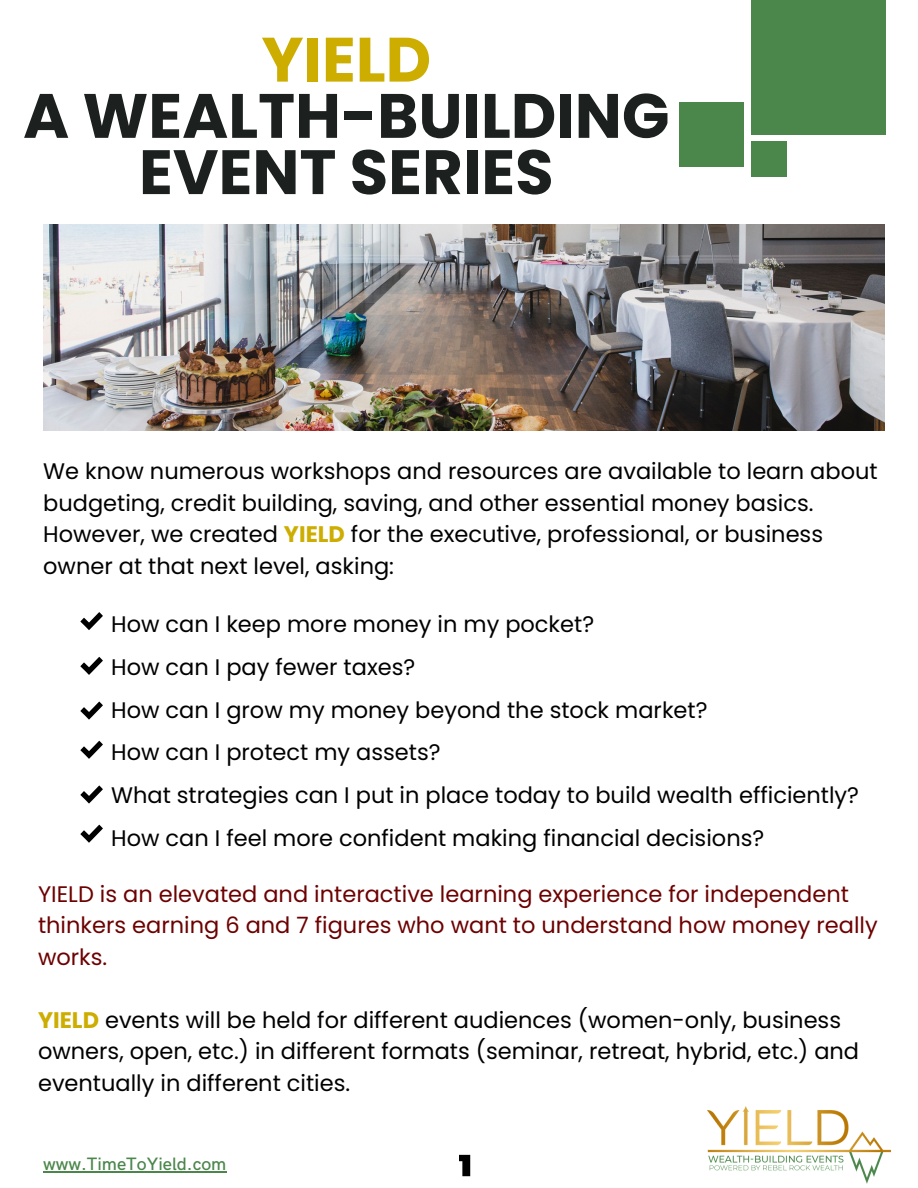
<style>
.page{position:relative;width:918px;height:1188px;background:#fff}
.page>*{position:absolute;margin:0;border:0;box-sizing:border-box;transform-origin:0 0}
.t1{font:700 62.55px/56.2px "Poppins";color:#1c2120;text-align:center}
.t2{font:700 62.55px "Poppins";color:#ccad00}
.t3{font:22.5px/42.8px "Poppins";color:#000}
.t4{font:22.5px/31.5px "Poppins";color:#6d0000}
.t5{font:500 18px "HK Grotesk";color:#4b864b}
.s1{font-weight:700;color:#ccad00}
</style>
<div class="page">
<img style="left:43px;top:225px;width:842px;height:206px">
<div style="left:680px;top:102px;width:64px;height:64px;background:#4b864b"></div>
<div style="left:751px;top:0;width:134px;height:134px;background:#4b864b"></div>
<div style="left:751px;top:141px;width:36px;height:36px;background:#4b864b"></div>
<img style="left:707px;top:1106px;width:184px;height:78px">
<svg style="left:459px;top:1155px;width:11px;height:21px"></svg>
<hr style="left:43px;top:1171px;width:183px;height:1px;background:#4b864b">
<svg style="left:80px;top:612px;width:23px;height:18px"></svg>
<svg style="left:80px;top:657px;width:23px;height:18px"></svg>
<svg style="left:80px;top:702px;width:23px;height:18px"></svg>
<svg style="left:80px;top:741px;width:23px;height:18px"></svg>
<svg style="left:80px;top:785px;width:23px;height:18px"></svg>
<svg style="left:80px;top:825px;width:23px;height:18px"></svg>
<h1 class="t2" style="left:261px;top:16px;width:171px">YIELD</h1>
<h1 class="t1" style="left:23px;top:88px;width:648px">A WEALTH-BUILDING<br>EVENT SERIES</h1>
<p class="t3" style="left:43px;top:456px;width:836px;line-height:31.5px">We know numerous workshops and resources are available to learn about budgeting, credit building, saving, and other essential money basics.<br>However, we created <span class="s1">YIELD</span> for the executive, professional, or business owner at that next level, asking:</p>
<p class="t3" style="left:111px;top:603px;width:749px">How can I keep more money in my pocket?<br>How can I pay fewer taxes?<br>How can I grow my money beyond the stock market?<br>How can I protect my assets?<br>What strategies can I put in place today to build wealth efficiently?<br>How can I feel more confident making financial decisions?</p>
<p class="t4" style="left:38px;top:878px;width:841px">YIELD is an elevated and interactive learning experience for independent thinkers earning 6 and 7 figures who want to understand how money really works.</p>
<p class="t3" style="left:38px;top:1004px;width:823px;line-height:31.5px"><span class="s1">YIELD</span> events will be held for different audiences (women-only, business owners, open, etc.) in different formats (seminar, retreat, hybrid, etc.) and eventually in different cities.</p>
<p class="t5" style="left:43px;top:1154px;width:185px">www.TimeToYield.com</p>
</div>
